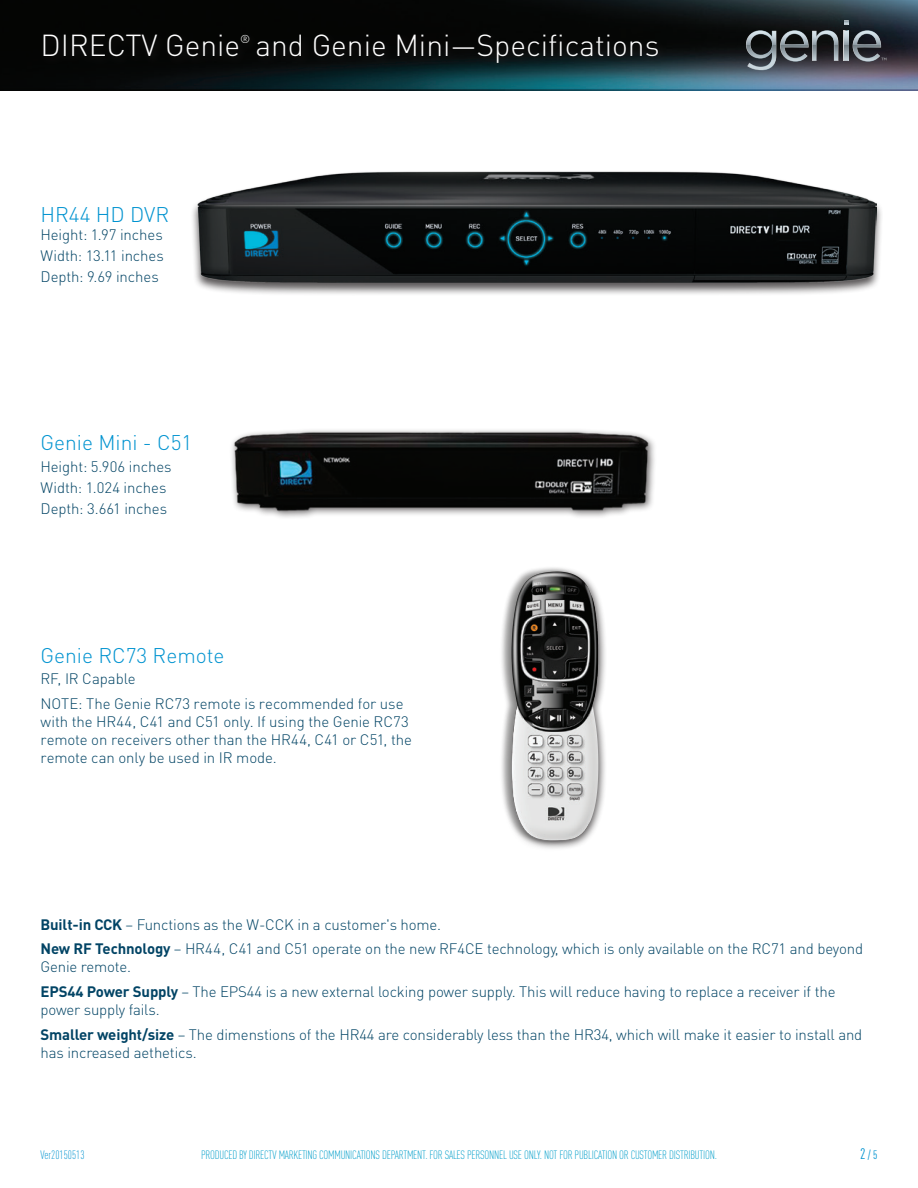
<style>
.page{position:relative;width:918px;height:1188px;background:#fff}
.page>*{position:absolute;margin:0;border:0;box-sizing:border-box;transform-origin:0 0}
.t1{font:300 30px "DINOT";color:#fff}
.t2{font:300 21px "DINOT";color:#0093d0}
.Body_Text{font:300 15px/18px "DINOT";letter-spacing:-.01em;color:#024465}
.t3{font:300 condensed 12px "DINOT";letter-spacing:-.02em;color:#009eca}
.Version{font:300 condensed 12px "DINOT";color:#0093d0}
.Version-2{font:condensed 12px "DINOT";color:#0093d0}
.t4{font:300 11.4px "DINOT";color:#fff}
.s1{font-weight:700}
.s2{font-size:15px}
</style>
<div class="page">
<img style="left:0;top:0;width:918px;height:91px">
<div style="left:39px;top:30px;width:629px;height:43px;background:#231f20;opacity:.75"></div>
<svg style="left:844px;top:20px;width:43px;height:42px;background:#474e55"></svg>
<svg style="left:746px;top:30px;width:92px;height:40px;background:#4f545a"></svg>
<div style="left:190px;top:170px;width:693px;height:126px;background:#231f20;opacity:.75"></div>
<img style="left:197px;top:171px;width:679px;height:111px">
<div style="left:229px;top:427px;width:428px;height:93px;background:#231f20;opacity:.75"></div>
<div style="left:229px;top:426px;width:423px;height:91px;background:#231f20;opacity:.36"></div>
<div style="left:487px;top:551px;width:126px;height:308px;background:#231f20;opacity:.36"></div>
<h1 class="t1" style="left:40px;top:25px;width:201px">DIRECTV Genie</h1>
<p class="t4" style="left:240px;top:31px;width:12px">®</p>
<h1 class="t1" style="left:255px;top:25px;width:406px">and Genie Mini—Specifications</h1>
<p class="t2" style="left:40px;top:200px;width:130px">HR44 HD DVR</p>
<p class="Body_Text" style="left:40px;top:225px;width:124px">Height: 1.97 inches</p>
<p class="Body_Text" style="left:40px;top:246px;width:125px">Width: 13.11 inches</p>
<p class="Body_Text" style="left:40px;top:267px;width:120px">Depth: 9.69 inches</p>
<p class="t2" style="left:40px;top:429px;width:153px">Genie Mini - C51</p>
<p class="Body_Text" style="left:40px;top:457px;width:133px">Height: 5.906 inches</p>
<p class="Body_Text" style="left:40px;top:478px;width:127px">Width: 1.024 inches</p>
<p class="Body_Text" style="left:40px;top:499px;width:128px">Depth: 3.661 inches</p>
<p class="t2" style="left:40px;top:641px;width:186px">Genie RC73 Remote</p>
<p class="Body_Text" style="left:40px;top:669px;width:97px">RF, IR Capable</p>
<p class="Body_Text" style="left:40px;top:694px;width:373px">NOTE: The Genie RC73 remote is recommended for use with the HR44, C41 and C51 only. If using the Genie RC73 remote on receivers other than the HR44, C41 or C51, the remote can only be used in IR mode.</p>
<p class="Body_Text" style="left:40px;top:915px;width:402px"><span class="s1">Built-in CCK</span> – Functions as the W-CCK in a customer's home.</p>
<p class="Body_Text" style="left:40px;top:939px;width:824px"><span class="s1">New RF Technology</span> – HR44, C41 and C51 operate on the new RF4CE technology, which is only available on the RC71 and beyond<br>Genie remote.</p>
<p class="Body_Text" style="left:40px;top:982px;width:797px"><span class="s1">EPS44 Power Supply</span> – The EPS44 is a new external locking power supply. This will reduce having to replace a receiver if the power supply fails.</p>
<p class="Body_Text" style="left:40px;top:1025px;width:823px"><span class="s1">Smaller weight/size</span> – The dimenstions of the HR44 are considerably less than the HR34, which will make it easier to install and has increased aethetics.</p>
<p class="Version" style="left:40px;top:1148px;width:46px">Ver20150513</p>
<p class="t3" style="left:201px;top:1148px;width:517px">PRODUCED BY DIRECTV MARKETING COMMUNICATIONS DEPARTMENT. FOR SALES PERSONNEL USE ONLY. NOT FOR PUBLICATION OR CUSTOMER DISTRIBUTION.</p>
<p class="Version-2" style="left:860px;top:1148px;width:19px"><span class="s2">2</span> / 5</p>
</div>
